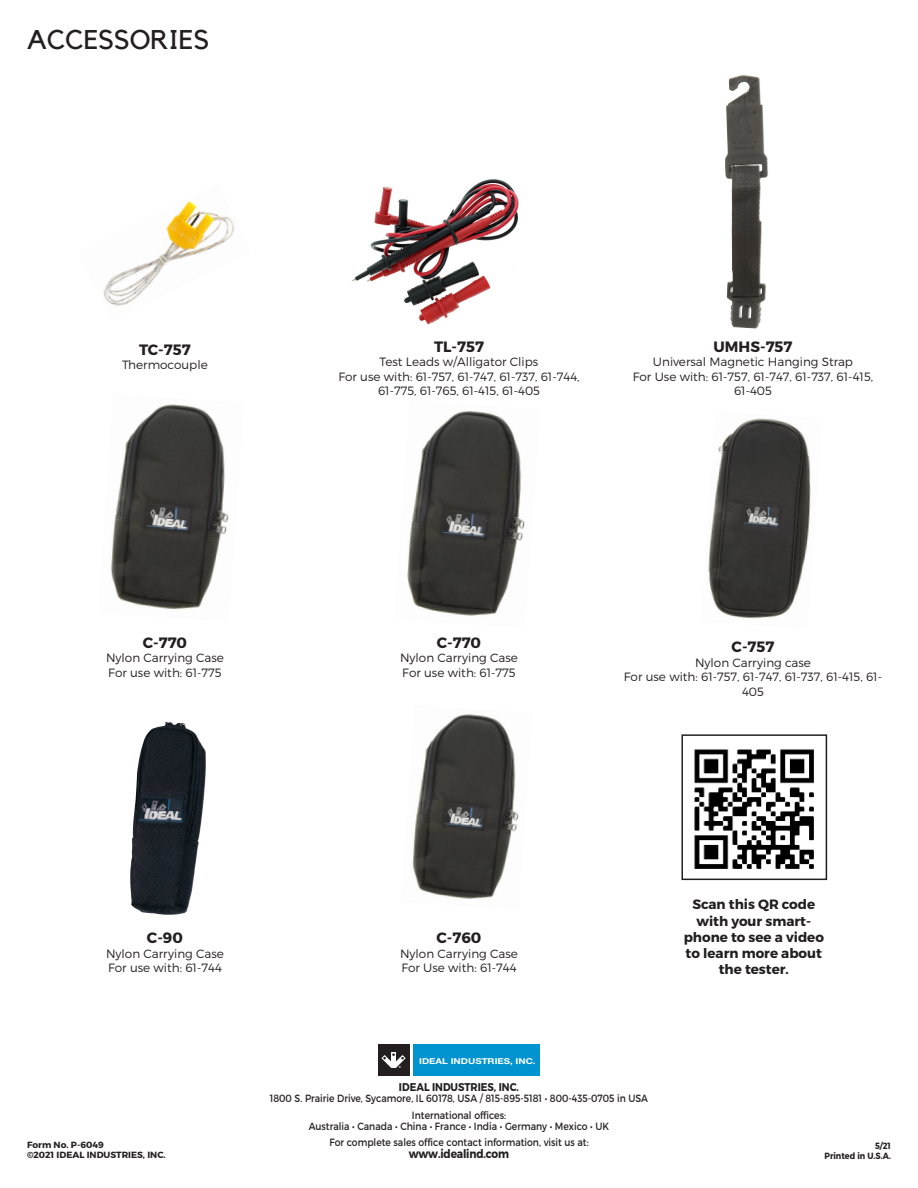
<style>
.page{position:relative;width:918px;height:1188px;background:#fff}
.page>*{position:absolute;margin:0;border:0;box-sizing:border-box;transform-origin:0 0}
.t1{font:27px "Kollektif";color:#231f20}
.t2{font:700 15px "Montserrat";color:#231f20}
.t3{font:700 13.5px/16.2px "Montserrat";color:#231f20;text-align:center}
.t4{font:300 12px/14.4px "Montserrat";color:#231f20}
.t5{font:700 12px "Montserrat";letter-spacing:-.015em;color:#231f20;scale:.88 1}
.t6{font:700 11.25px "Montserrat";color:#231f20;scale:.88 1}
.t7{font:10.5px/16.6px "Montserrat";color:#231f20;text-align:center;scale:.88 1}
.t8{font:700 9px/10.5px "Montserrat";color:#231f20}
.t9{font:700 9px/10.5px "Montserrat";color:#231f20;text-align:right;scale:.9 1}
.t10{font:700 8.1px "Helvetica Neue";color:#fff;scale:1.2 1}
.t11{font:700 condensed 2.7px "Helvetica";color:#fff}
</style>
<div class="page">
<svg style="left:409px;top:1045px;width:5px;height:31px"></svg>
<div style="left:414px;top:1045px;width:126px;height:31px;background:#0093d0"></div>
<div style="left:378px;top:1045px;width:31px;height:31px;background:#231f20"></div>
<div style="left:391px;top:1052px;width:5px;height:16px;background:#fff"></div>
<svg style="left:381px;top:1053px;width:25px;height:15px"></svg>
<img style="left:725px;top:75px;width:43px;height:254px">
<img style="left:352px;top:179px;width:167px;height:146px">
<img style="left:103px;top:201px;width:131px;height:105px">
<img style="left:111px;top:404px;width:118px;height:206px">
<img style="left:708px;top:418px;width:103px;height:201px">
<img style="left:130px;top:722px;width:76px;height:193px">
<img style="left:412px;top:714px;width:107px;height:185px">
<img style="left:407px;top:411px;width:118px;height:205px">
<div style="left:681px;top:734px;width:146px;height:146px;border:2px solid #231f20"></div>
<img style="left:694px;top:749px;width:120px;height:120px">
<h1 class="t1" style="left:27px;top:24px;width:184px">ACCESSORIES</h1>
<p class="t2" style="left:139px;top:340px;width:53px">TC-757</p>
<p class="t4" style="left:122px;top:358px;width:87px">Thermocouple</p>
<p class="t2" style="left:434px;top:337px;width:51px">TL-757</p>
<p class="t4" style="left:338px;top:355px;width:243px;text-align:center">Test Leads w/Alligator Clips<br>For use with: 61-757, 61-747, 61-737, 61-744,<br>61-775, 61-765, 61-415, 61-405</p>
<p class="t2" style="left:714px;top:337px;width:80px">UMHS-757</p>
<p class="t4" style="left:633px;top:355px;width:242px;text-align:center">Universal Magnetic Hanging Strap<br>For Use with: 61-757, 61-747, 61-737, 61-415,<br>61-405</p>
<p class="t2" style="left:143px;top:633px;width:46px">C-770</p>
<p class="t4" style="left:106px;top:651px;width:119px">Nylon Carrying Case<br>For use with: 61-775</p>
<p class="t2" style="left:437px;top:633px;width:46px">C-770</p>
<p class="t4" style="left:400px;top:651px;width:119px">Nylon Carrying Case<br>For use with: 61-775</p>
<p class="t2" style="left:732px;top:638px;width:44px">C-757</p>
<p class="t4" style="left:624px;top:655px;width:260px;text-align:center">Nylon Carrying case<br>For use with: 61-757, 61-747, 61-737, 61-415, 61-<br>405</p>
<p class="t2" style="left:147px;top:929px;width:38px">C-90</p>
<p class="t4" style="left:106px;top:946px;width:119px">Nylon Carrying Case<br>For use with: 61-744</p>
<p class="t8" style="left:27px;top:1140px;width:140px">Form No. P-6049<br>©2021 IDEAL INDUSTRIES, INC.</p>
<p class="t2" style="left:437px;top:929px;width:46px">C-760</p>
<p class="t4" style="left:400px;top:946px;width:119px">Nylon Carrying Case<br>For Use with: 61-744</p>
<p class="t11" style="left:399px;top:1065px;width:4px">®</p>
<p class="t10" style="left:419px;top:1055px;width:99px">IDEAL INDUSTRIES, INC.</p>
<p class="t6" style="left:399px;top:1080px;width:138px">IDEAL INDUSTRIES, INC.</p>
<p class="t7" style="left:270px;top:1090px;width:431px">1800 S. Prairie Drive, Sycamore, IL 60178, USA / 815-895-5181 • 800-435-0705 in USA<br>International offices:</p>
<p class="t7" style="left:309px;top:1118px;width:343px">Australia • Canada • China • France • India • Germany • Mexico • UK<br>For complete sales office contact information, visit us at:</p>
<p class="t5" style="left:409px;top:1147px;width:115px">www.idealind.com</p>
<p class="t3" style="left:684px;top:897px;width:142px">Scan this QR code with your smart&shy;phone to see a video to learn more about the tester.</p>
<p class="t9" style="left:825px;top:1141px;width:75px">5/21<br>Printed in U.S.A.</p>
</div>
